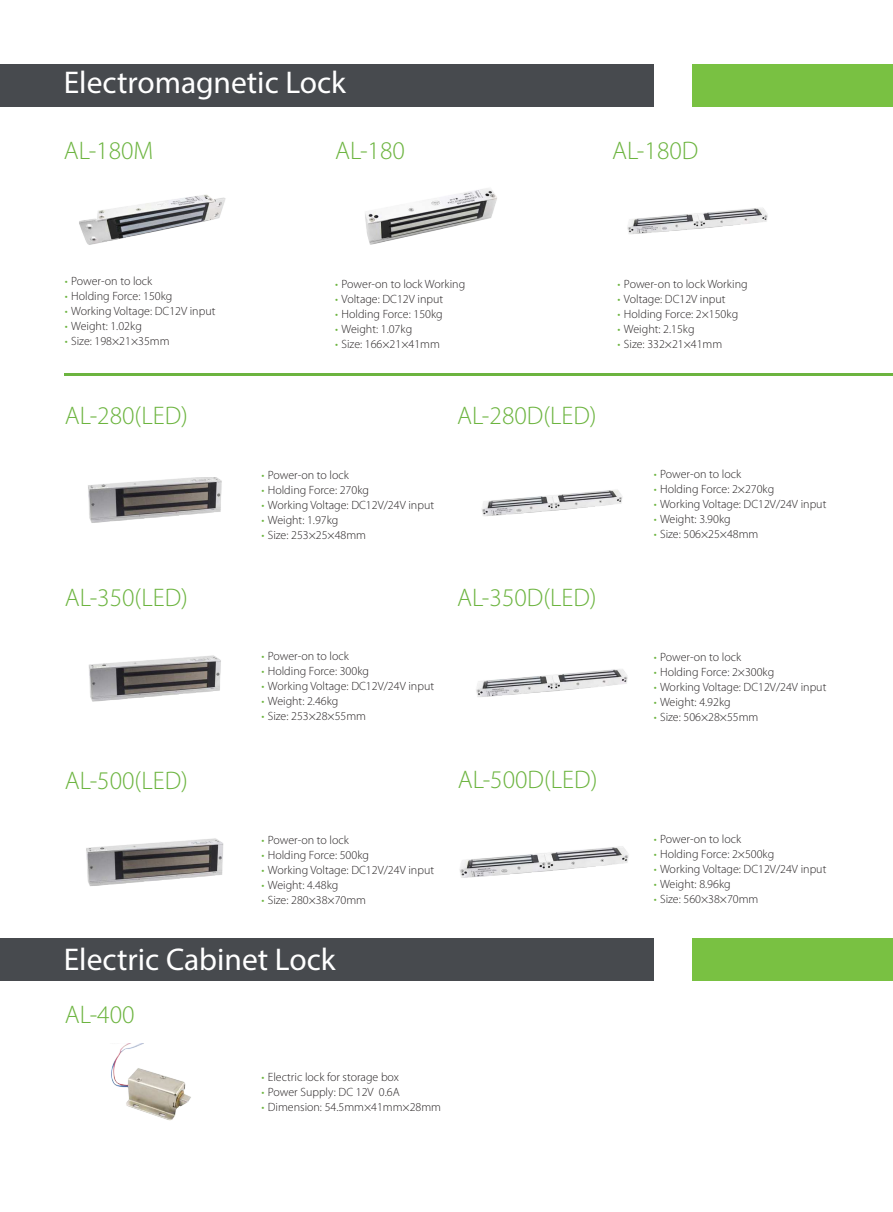
<style>
.page{position:relative;width:893px;height:1212px;background:#fff}
.page>*{position:absolute;margin:0;border:0;box-sizing:border-box;transform-origin:0 0}
.t1{font:31.5px "Myriad Pro";color:#fff}
.t2{font:300 25.5px "Myriad Pro";color:#6cb43f}
.t3{font:300 12px "Myriad Pro";color:#252122}
.s1{color:#6cb43f}
</style>
<div class="page">
<hr style="left:65px;top:374px;width:828px;height:2px;background:#6cb43f">
<img style="left:365px;top:188px;width:132px;height:57px">
<img style="left:79px;top:194px;width:147px;height:51px">
<img style="left:482px;top:490px;width:141px;height:26px">
<img style="left:627px;top:208px;width:141px;height:26px">
<img style="left:476px;top:669px;width:152px;height:28px">
<img style="left:459px;top:846px;width:170px;height:32px">
<img style="left:88px;top:655px;width:133px;height:47px">
<img style="left:86px;top:838px;width:138px;height:48px">
<img style="left:88px;top:477px;width:134px;height:46px">
<div style="left:692px;top:938px;width:201px;height:43px;background:#79c142"></div>
<div style="left:692px;top:64px;width:201px;height:42px;background:#79c142"></div>
<div style="left:0;top:938px;width:654px;height:43px;background:#474a4e"></div>
<div style="left:0;top:64px;width:654px;height:42px;background:#474a4e"></div>
<img style="left:111px;top:1043px;width:80px;height:78px">
<h1 class="t1" style="left:64px;top:70px;width:284px">Electromagnetic Lock</h1>
<h2 class="t2" style="left:64px;top:141px;width:91px">AL-180M</h2>
<h2 class="t2" style="left:612px;top:141px;width:88px">AL-180D</h2>
<h2 class="t2" style="left:335px;top:141px;width:71px">AL-180</h2>
<p class="t3" style="left:65px;top:277px;width:89px"><span class="s1">•</span> Power-on to lock</p>
<p class="t3" style="left:65px;top:292px;width:109px"><span class="s1">•</span> Holding Force: 150kg</p>
<p class="t3" style="left:65px;top:307px;width:152px"><span class="s1">•</span> Working Voltage: DC12V input</p>
<p class="t3" style="left:65px;top:322px;width:79px"><span class="s1">•</span> Weight: 1.02kg</p>
<p class="t3" style="left:65px;top:337px;width:106px"><span class="s1">•</span> Size: 198×21×35mm</p>
<p class="t3" style="left:335px;top:280px;width:132px"><span class="s1">•</span> Power-on to lock Working</p>
<p class="t3" style="left:335px;top:295px;width:110px"><span class="s1">•</span> Voltage: DC12V input</p>
<p class="t3" style="left:335px;top:310px;width:109px"><span class="s1">•</span> Holding Force: 150kg</p>
<p class="t3" style="left:335px;top:325px;width:79px"><span class="s1">•</span> Weight: 1.07kg</p>
<p class="t3" style="left:335px;top:340px;width:106px"><span class="s1">•</span> Size: 166×21×41mm</p>
<p class="t3" style="left:618px;top:280px;width:132px"><span class="s1">•</span> Power-on to lock Working</p>
<p class="t3" style="left:618px;top:295px;width:110px"><span class="s1">•</span> Voltage: DC12V input</p>
<p class="t3" style="left:618px;top:310px;width:122px"><span class="s1">•</span> Holding Force: 2×150kg</p>
<p class="t3" style="left:618px;top:325px;width:79px"><span class="s1">•</span> Weight: 2.15kg</p>
<p class="t3" style="left:618px;top:340px;width:106px"><span class="s1">•</span> Size: 332×21×41mm</p>
<h2 class="t2" style="left:65px;top:406px;width:125px">AL-280(LED)</h2>
<h2 class="t2" style="left:65px;top:588px;width:125px">AL-350(LED)</h2>
<p class="t3" style="left:261px;top:470px;width:89px"><span class="s1">•</span> Power-on to lock</p>
<p class="t3" style="left:261px;top:485px;width:109px"><span class="s1">•</span> Holding Force: 270kg</p>
<p class="t3" style="left:261px;top:500px;width:174px"><span class="s1">•</span> Working Voltage: DC12V/24V input</p>
<p class="t3" style="left:261px;top:515px;width:79px"><span class="s1">•</span> Weight: 1.97kg</p>
<p class="t3" style="left:261px;top:530px;width:106px"><span class="s1">•</span> Size: 253×25×48mm</p>
<p class="t3" style="left:261px;top:651px;width:89px"><span class="s1">•</span> Power-on to lock</p>
<p class="t3" style="left:261px;top:666px;width:109px"><span class="s1">•</span> Holding Force: 300kg</p>
<p class="t3" style="left:261px;top:681px;width:174px"><span class="s1">•</span> Working Voltage: DC12V/24V input</p>
<p class="t3" style="left:261px;top:696px;width:79px"><span class="s1">•</span> Weight: 2.46kg</p>
<p class="t3" style="left:261px;top:711px;width:106px"><span class="s1">•</span> Size: 253×28×55mm</p>
<h2 class="t2" style="left:457px;top:406px;width:141px">AL-280D(LED)</h2>
<h2 class="t2" style="left:457px;top:588px;width:141px">AL-350D(LED)</h2>
<h2 class="t2" style="left:65px;top:770px;width:125px">AL-500(LED)</h2>
<p class="t3" style="left:261px;top:835px;width:89px"><span class="s1">•</span> Power-on to lock</p>
<p class="t3" style="left:261px;top:850px;width:109px"><span class="s1">•</span> Holding Force: 500kg</p>
<p class="t3" style="left:261px;top:865px;width:174px"><span class="s1">•</span> Working Voltage: DC12V/24V input</p>
<p class="t3" style="left:261px;top:880px;width:79px"><span class="s1">•</span> Weight: 4.48kg</p>
<p class="t3" style="left:261px;top:895px;width:106px"><span class="s1">•</span> Size: 280×38×70mm</p>
<h1 class="t1" style="left:64px;top:947px;width:273px">Electric Cabinet Lock</h1>
<h2 class="t2" style="left:65px;top:1004px;width:71px">AL-400</h2>
<h2 class="t2" style="left:458px;top:770px;width:141px">AL-500D(LED)</h2>
<p class="t3" style="left:261px;top:1072px;width:139px"><span class="s1">•</span> Electric lock for storage box</p>
<p class="t3" style="left:261px;top:1087px;width:140px"><span class="s1">•</span> Power Supply: DC 12V 0.6A</p>
<p class="t3" style="left:261px;top:1102px;width:181px"><span class="s1">•</span> Dimension: 54.5mm×41mm×28mm</p>
<p class="t3" style="left:654px;top:470px;width:89px"><span class="s1">•</span> Power-on to lock</p>
<p class="t3" style="left:654px;top:485px;width:122px"><span class="s1">•</span> Holding Force: 2×270kg</p>
<p class="t3" style="left:654px;top:500px;width:174px"><span class="s1">•</span> Working Voltage: DC12V/24V input</p>
<p class="t3" style="left:654px;top:515px;width:79px"><span class="s1">•</span> Weight: 3.90kg</p>
<p class="t3" style="left:654px;top:530px;width:106px"><span class="s1">•</span> Size: 506×25×48mm</p>
<p class="t3" style="left:654px;top:652px;width:89px"><span class="s1">•</span> Power-on to lock</p>
<p class="t3" style="left:654px;top:667px;width:122px"><span class="s1">•</span> Holding Force: 2×300kg</p>
<p class="t3" style="left:654px;top:682px;width:174px"><span class="s1">•</span> Working Voltage: DC12V/24V input</p>
<p class="t3" style="left:654px;top:697px;width:79px"><span class="s1">•</span> Weight: 4.92kg</p>
<p class="t3" style="left:654px;top:712px;width:106px"><span class="s1">•</span> Size: 506×28×55mm</p>
<p class="t3" style="left:654px;top:834px;width:89px"><span class="s1">•</span> Power-on to lock</p>
<p class="t3" style="left:654px;top:849px;width:122px"><span class="s1">•</span> Holding Force: 2×500kg</p>
<p class="t3" style="left:654px;top:864px;width:174px"><span class="s1">•</span> Working Voltage: DC12V/24V input</p>
<p class="t3" style="left:654px;top:879px;width:79px"><span class="s1">•</span> Weight: 8.96kg</p>
<p class="t3" style="left:654px;top:894px;width:106px"><span class="s1">•</span> Size: 560×38×70mm</p>
</div>
